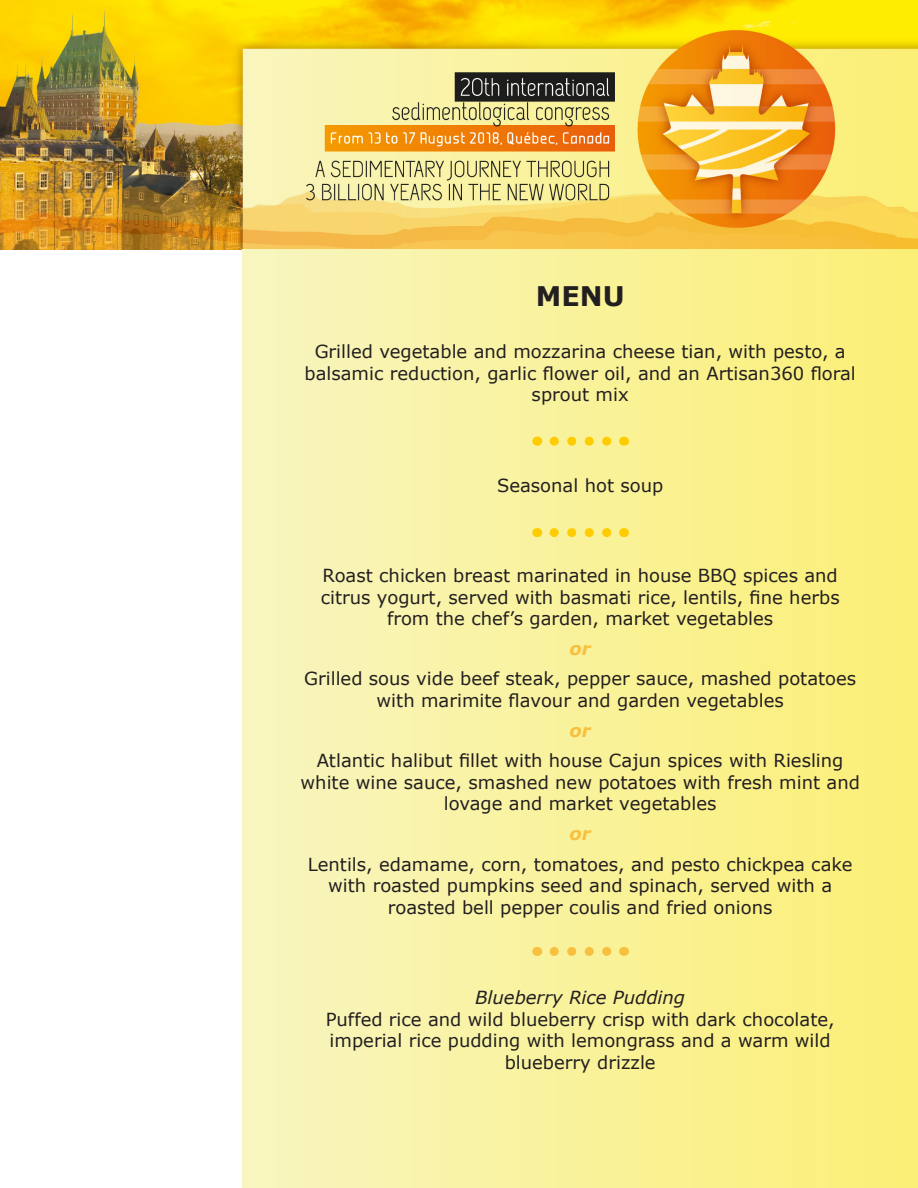
<style>
.page{position:relative;width:918px;height:1188px;background:#fff}
.page>*{position:absolute;margin:0;border:0;box-sizing:border-box;transform-origin:0 0}
.texte{font:700 27px "Verdana";color:#231f20}
.texte-2{font:18px/21.6px "Verdana";color:#231f20;text-align:center}
.texte-3{font:italic 700 18px "Verdana";color:#f7c03f}
.s1{font-style:italic}
</style>
<div class="page">
<img style="left:0;top:0;width:918px;height:249px">
<div style="left:242px;top:249px;width:676px;height:939px;background:linear-gradient(to right,#f8f5c0,#fbef76)"></div>
<svg style="left:554px;top:437px;width:61px;height:9px"></svg>
<svg style="left:554px;top:947px;width:61px;height:9px"></svg>
<svg style="left:554px;top:528px;width:61px;height:9px"></svg>
<p class="texte" style="left:536px;top:277px;width:90px">MENU</p>
<p class="texte-2" style="left:304px;top:341px;width:553px">Grilled vegetable and mozzarina cheese tian, with pesto, a balsamic reduction, garlic flower oil, and an Artisan360 floral sprout mix</p>
<p class="texte-2" style="left:497px;top:474px;width:168px">Seasonal hot soup</p>
<p class="texte-2" style="left:321px;top:564px;width:520px">Roast chicken breast marinated in house BBQ spices and citrus yogurt, served with basmati rice, lentils, fine herbs from the chef’s garden, market vegetables</p>
<p class="texte-3" style="left:570px;top:636px;width:23px">or</p>
<p class="texte-2" style="left:304px;top:668px;width:554px">Grilled sous vide beef steak, pepper sauce, mashed potatoes with marimite flavour and garden vegetables</p>
<p class="texte-3" style="left:570px;top:718px;width:23px">or</p>
<p class="texte-2" style="left:301px;top:750px;width:561px">Atlantic halibut fillet with house Cajun spices with Riesling white wine sauce, smashed new potatoes with fresh mint and lovage and market vegetables</p>
<p class="texte-3" style="left:570px;top:821px;width:23px">or</p>
<p class="texte-2" style="left:308px;top:853px;width:546px">Lentils, edamame, corn, tomatoes, and pesto chickpea cake with roasted pumpkins seed and spinach, served with a roasted bell pepper coulis and fried onions</p>
<p class="texte-2" style="left:326px;top:987px;width:510px"><span class="s1">Blueberry Rice Pudding<br></span>Puffed rice and wild blueberry crisp with dark chocolate, imperial rice pudding with lemongrass and a warm wild blueberry drizzle</p>
</div>
